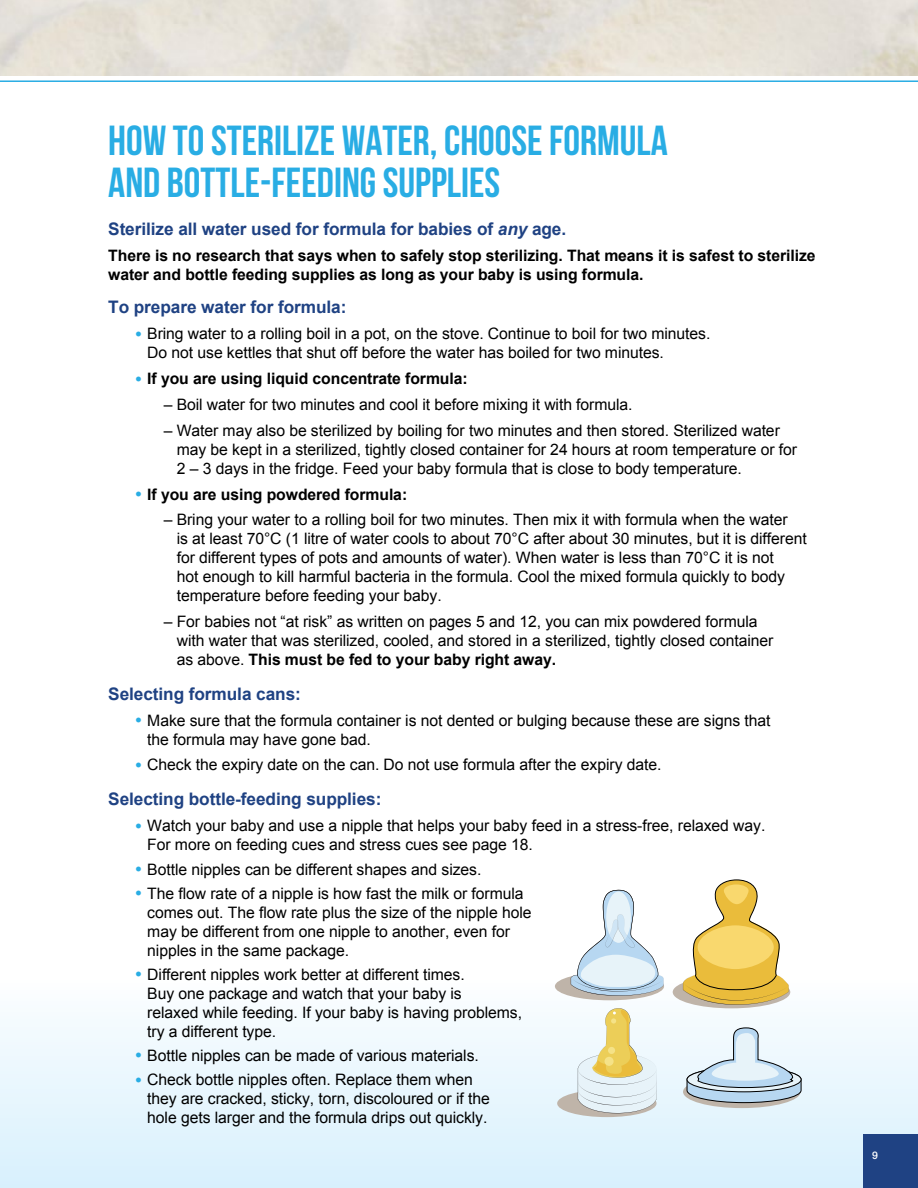
<style>
.page{position:relative;width:918px;height:1188px;background:#fff}
.page>*{position:absolute;margin:0;border:0;box-sizing:border-box;transform-origin:0 0}
.t1{font:42px/42px "Bebas Neue";color:#29ade4}
.t2{font:700 17.25px "Arial";letter-spacing:-.005em;color:#1f4283}
.t3{font:15.75px/18.9px "Arial";letter-spacing:-.005em;color:#000}
.t4{font:700 15.75px/18.9px "Arial";letter-spacing:-.005em;color:#000}
.t5{font:500 10.5px "Helvetica Neue LT Pro";color:#fff}
.s1{font-style:italic}
.s2{font-size:19.5px;color:#29ade4}
.s3{font-weight:400;font-size:19.5px;color:#29ade4}
.s4{font-weight:700}
</style>
<div class="page">
<div style="left:0;top:976px;width:918px;height:212px;background:linear-gradient(to bottom,#fdfeff,#d7f0fd)"></div>
<div style="left:863px;top:1134px;width:55px;height:54px;background:#1f4283"></div>
<hr style="left:0;top:80px;width:918px;height:2px;background:#29ade4">
<div style="left:555px;top:972px;width:109px;height:28px;background:#bfb4a9;border-radius:50%"></div>
<div style="left:673px;top:976px;width:117px;height:32px;background:#bfb4a9;border-radius:50%"></div>
<div style="left:683px;top:1076px;width:118px;height:32px;background:#bfb4a9;border-radius:50%"></div>
<div style="left:557px;top:1090px;width:100px;height:27px;background:#bfb4a9;border-radius:50%"></div>
<svg style="left:571px;top:890px;width:93px;height:106px"></svg>
<svg style="left:683px;top:879px;width:106px;height:126px"></svg>
<svg style="left:578px;top:1008px;width:79px;height:106px"></svg>
<svg style="left:687px;top:1027px;width:115px;height:76px"></svg>
<div style="left:698px;top:925px;width:76px;height:44px;background:#f9d86e;border-radius:50%"></div>
<h1 class="t1" style="left:108px;top:119px;width:561px">HOW TO STERILIZE WATER, CHOOSE FORMULA<br>AND BOTTLE-FEEDING SUPPLIES</h1>
<p class="t2" style="left:108px;top:218px;width:460px">Sterilize all water used for formula for babies of <span class="s1">any</span> age.</p>
<p class="t4" style="left:108px;top:247px;width:709px">There is no research that says when to safely stop sterilizing. That means it is safest to sterilize water and bottle feeding supplies as long as your baby is using formula.</p>
<p class="t2" style="left:108px;top:296px;width:240px">To prepare water for formula:</p>
<p class="t3" style="left:147px;top:324px;width:565px;text-indent:-12px"><span class="s2">•</span> Bring water to a rolling boil in a pot, on the stove. Continue to boil for two minutes.<br>Do not use kettles that shut off before the water has boiled for two minutes.</p>
<p class="t4" style="left:135px;top:370px;width:334px"><span class="s3">•</span> If you are using liquid concentrate formula:</p>
<p class="t3" style="left:164px;top:395px;width:470px">– Boil water for two minutes and cool it before mixing it with formula.</p>
<p class="t3" style="left:177px;top:421px;width:622px;text-indent:-13px">– Water may also be sterilized by boiling for two minutes and then stored. Sterilized water may be kept in a sterilized, tightly closed container for 24 hours at room temperature or for<br>2 – 3 days in the fridge. Feed your baby formula that is close to body temperature.</p>
<p class="t4" style="left:135px;top:485px;width:274px"><span class="s3">•</span> If you are using powdered formula:</p>
<p class="t3" style="left:177px;top:511px;width:632px;text-indent:-13px">– Bring your water to a rolling boil for two minutes. Then mix it with formula when the water<br>is at least 70°C (1 litre of water cools to about 70°C after about 30 minutes, but it is different for different types of pots and amounts of water). When water is less than 70°C it is not<br>hot enough to kill harmful bacteria in the formula. Cool the mixed formula quickly to body temperature before feeding your baby.</p>
<p class="t3" style="left:177px;top:612px;width:598px;text-indent:-13px">– For babies not “at risk” as written on pages 5 and 12, you can mix powdered formula with water that was sterilized, cooled, and stored in a sterilized, tightly closed container as above. <span class="s4">This must be fed to your baby right away.</span></p>
<p class="t2" style="left:108px;top:682px;width:194px">Selecting formula cans:</p>
<p class="t3" style="left:147px;top:711px;width:625px;text-indent:-12px"><span class="s2">•</span> Make sure that the formula container is not dented or bulging because these are signs that the formula may have gone bad.</p>
<p class="t3" style="left:135px;top:756px;width:528px"><span class="s2">•</span> Check the expiry date on the can. Do not use formula after the expiry date.</p>
<p class="t2" style="left:108px;top:788px;width:275px">Selecting bottle-feeding supplies:</p>
<p class="t3" style="left:147px;top:816px;width:620px;text-indent:-12px"><span class="s2">•</span> Watch your baby and use a nipple that helps your baby feed in a stress-free, relaxed way.<br>For more on feeding cues and stress cues see page 18.</p>
<p class="t3" style="left:135px;top:860px;width:348px"><span class="s2">•</span> Bottle nipples can be different shapes and sizes.</p>
<p class="t3" style="left:147px;top:884px;width:386px;text-indent:-12px"><span class="s2">•</span> The flow rate of a nipple is how fast the milk or formula comes out. The flow rate plus the size of the nipple hole may be different from one nipple to another, even for nipples in the same package.</p>
<p class="t3" style="left:147px;top:965px;width:376px;text-indent:-12px"><span class="s2">•</span> Different nipples work better at different times.<br>Buy one package and watch that your baby is<br>relaxed while feeding. If your baby is having problems, try a different type.</p>
<p class="t3" style="left:135px;top:1046px;width:345px"><span class="s2">•</span> Bottle nipples can be made of various materials.</p>
<p class="t3" style="left:147px;top:1070px;width:344px;text-indent:-12px"><span class="s2">•</span> Check bottle nipples often. Replace them when they are cracked, sticky, torn, discoloured or if the hole gets larger and the formula drips out quickly.</p>
<p class="t5" style="left:872px;top:1149px;width:7px">9</p>
</div>
